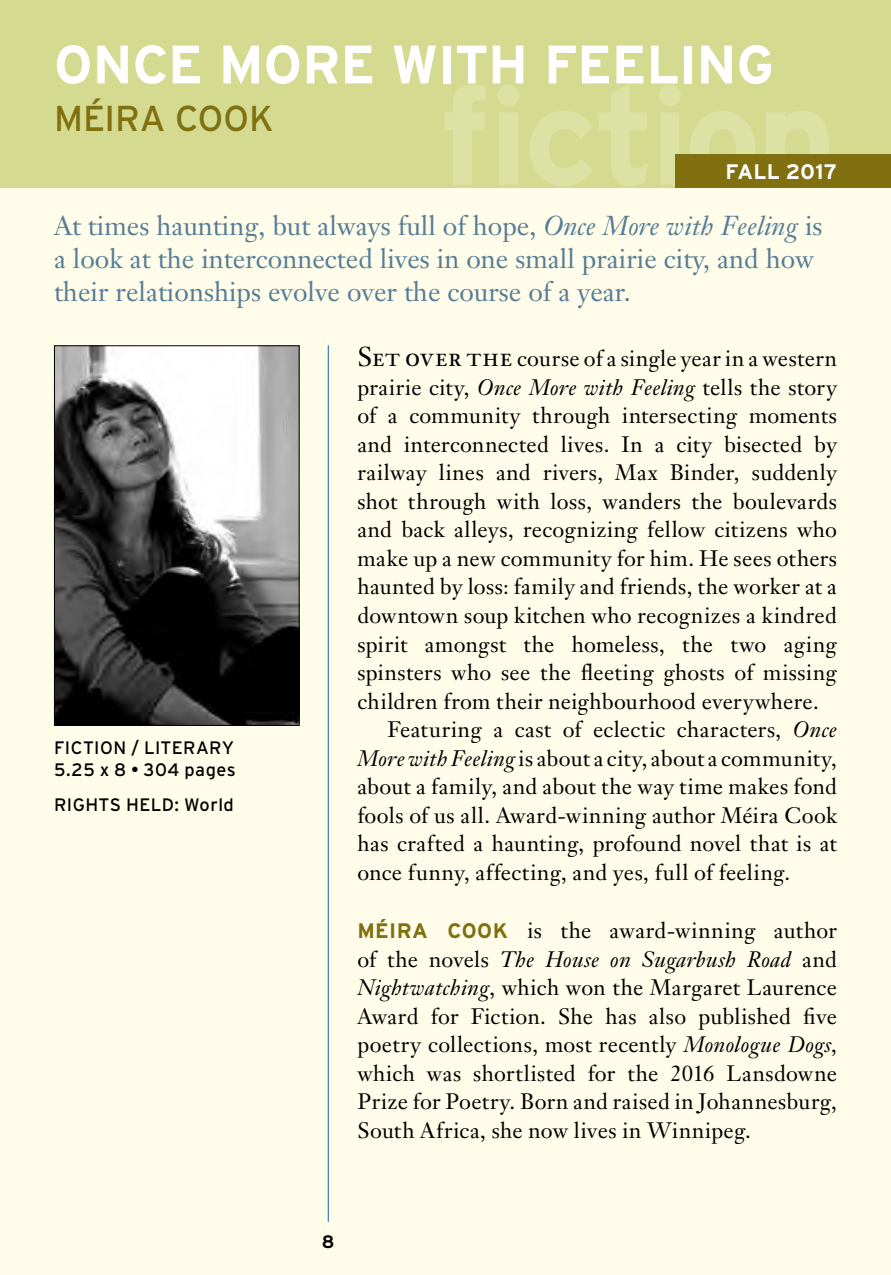
<style>
.page{position:relative;width:891px;height:1275px;background:#fff}
.page>*{position:absolute;margin:0;border:0;box-sizing:border-box;transform-origin:0 0}
.t1{font:700 54px "Interstate";letter-spacing:-.01em;color:#fff}
.t2{font:36px "Interstate";letter-spacing:-.005em;color:#80700f}
.t3{font:27px/33px "Janson Text";color:#567d96}
.t4{font:21.9px/28.5px "Janson Text";letter-spacing:.015em;color:#000;text-align:justify}
.t5{font:700 21px "Interstate";letter-spacing:.01em;color:#fff}
.t6{font:18px/21.6px "Interstate";letter-spacing:.02em;color:#000}
.t7{font:700 18px "Interstate";color:#000}
.s1{font-style:italic}
.s2{font-family:"Janson Text Roman SC";font-size:27px}
.s3{font-family:"Interstate";font-weight:700;font-size:21px;color:#80700f}
</style>
<div class="page">
<div style="left:0;top:0;width:891px;height:1274px;background:#fffde9"></div>
<div style="left:0;top:0;width:891px;height:187px;background:#d4db91"></div>
<hr style="left:328px;top:345px;width:1px;height:876px;background:#3682b2">
<div style="left:675px;top:154px;width:216px;height:33px;background:#80700f"></div>
<img style="left:56px;top:347px;width:242px;height:376px">
<div style="left:54px;top:345px;width:246px;height:380px;border:1px solid #000"></div>
<h1 class="t1" style="left:54px;top:34px;width:722px">ONCE MORE WITH FEELING</h1>
<h2 class="t2" style="left:54px;top:99px;width:221px">MÉIRA COOK</h2>
<p class="t5" style="left:726px;top:160px;width:113px">FALL 2017</p>
<p class="t3" style="left:54px;top:209px;width:770px">At times haunting, but always full of hope, <span class="s1">Once More with Feeling</span> is a look at the interconnected lives in one small prairie city, and how their relationships evolve over the course of a year.</p>
<p class="t6" style="left:54px;top:737px;width:183px">FICTION / LITERARY<br>5.25 x 8 • 304 pages</p>
<p class="t6" style="left:54px;top:793px;width:181px">RIGHTS HELD: World</p>
<p class="t4" style="left:357px;top:344px;width:481px"><span class="s2">Set over the</span> course of a single year in a western</p>
<p class="t4" style="left:357px;top:373px;width:481px">prairie city, <span class="s1">Once More with Feeling</span> tells the story</p>
<p class="t4" style="left:357px;top:401px;width:481px">of a community through intersecting moments</p>
<p class="t4" style="left:357px;top:430px;width:481px">and interconnected lives. In a city bisected by</p>
<p class="t4" style="left:357px;top:458px;width:481px">railway lines and rivers, Max Binder, suddenly</p>
<p class="t4" style="left:357px;top:487px;width:481px">shot through with loss, wanders the boulevards</p>
<p class="t4" style="left:357px;top:515px;width:481px">and back alleys, recognizing fellow citizens who</p>
<p class="t4" style="left:357px;top:544px;width:481px">make up a new community for him. He sees others</p>
<p class="t4" style="left:357px;top:572px;width:481px">haunted by loss: family and friends, the worker at a</p>
<p class="t4" style="left:357px;top:601px;width:481px">downtown soup kitchen who recognizes a kindred</p>
<p class="t4" style="left:357px;top:629px;width:481px">spirit amongst the homeless, the two aging</p>
<p class="t4" style="left:357px;top:658px;width:481px">spinsters who see the fleeting ghosts of missing</p>
<p class="t4" style="left:357px;top:686px;width:463px">children from their neighbourhood everywhere.</p>
<p class="t4" style="left:387px;top:715px;width:451px">Featuring a cast of eclectic characters, <span class="s1">Once</span></p>
<p class="t4" style="left:357px;top:743px;width:481px"><span class="s1">More with Feeling</span> is about a city, about a community,</p>
<p class="t4" style="left:357px;top:772px;width:481px">about a family, and about the way time makes fond</p>
<p class="t4" style="left:357px;top:800px;width:481px">fools of us all. Award-winning author Méira Cook</p>
<p class="t4" style="left:357px;top:829px;width:481px">has crafted a haunting, profound novel that is at</p>
<p class="t4" style="left:357px;top:857px;width:434px">once funny, affecting, and yes, full of feeling.</p>
<p class="t4" style="left:357px;top:916px;width:481px"><span class="s3">MÉIRA COOK</span> is the award-winning author of the novels <span class="s1">The House on Sugarbush Road</span> and <span class="s1">Nightwatching</span>, which won the Margaret Laurence Award for Fiction. She has also published five poetry collections, most recently <span class="s1">Monologue Dogs</span>, which was shortlisted for the 2016 Lansdowne Prize for Poetry. Born and raised in Johannesburg, South Africa, she now lives in Winnipeg.</p>
<p class="t7" style="left:322px;top:1231px;width:14px">8</p>
</div>
